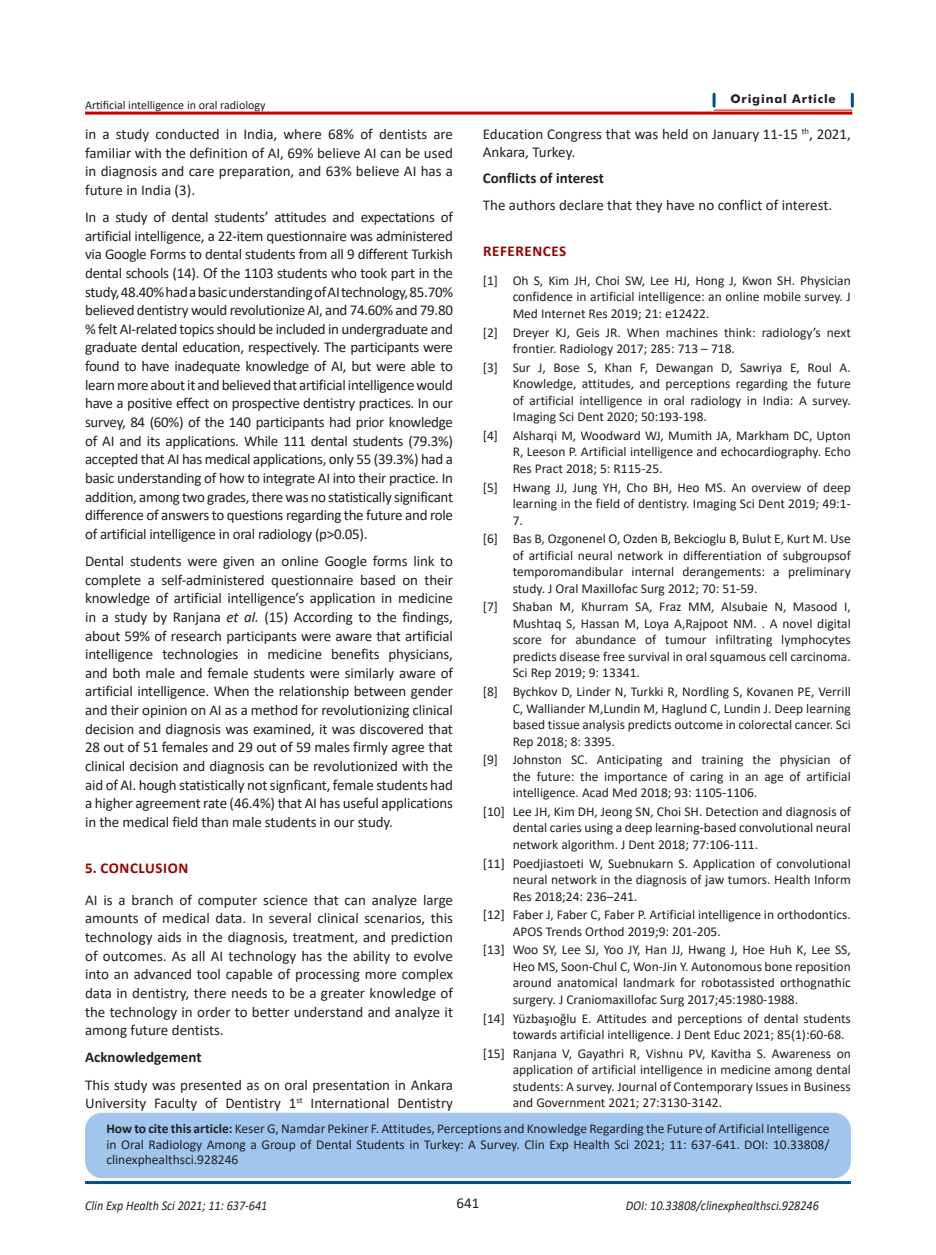
<style>
.page{position:relative;width:936px;height:1255px;background:#fff}
.page>*{position:absolute;margin:0;border:0;box-sizing:border-box;transform-origin:0 0}
.MNormal-TR{font:15px/18.6px "Calibri";color:#231f20;text-align:justify}
.MNormal-TR-2{font:700 15px "Calibri";color:#231f20}
.t1{font:700 15px "Calibri";letter-spacing:.04em;color:#9a0000}
.t2{font:13.5px/16.5px "Calibri";color:#231f20;text-align:justify}
.t3{font:italic 13.5px "Calibri";color:#231f20;scale:.9 1}
.t4{font:12px "Calibri";color:#231f20}
.t5{font:700 12px "Futura BT";letter-spacing:.07em;color:#231f20}
.s1{font-style:italic}
.s2{font-weight:700}
</style>
<div class="page">
<hr style="left:85px;top:1180px;width:765px;height:3px;background:#005090">
<hr style="left:85px;top:112px;width:767px;height:3px;background:#c80000">
<svg style="left:712px;top:94px;width:3px;height:12px"></svg>
<svg style="left:850px;top:94px;width:3px;height:12px"></svg>
<hr style="left:714px;top:110px;width:138px;height:1px;background:#c80000">
<div style="left:85px;top:1112px;width:765px;height:65px;background:#a0c6ee;border-radius:17px"></div>
<p class="t4" style="left:85px;top:97px;width:182px">Artificial intelligence in oral radiology</p>
<p class="MNormal-TR" style="left:85px;top:124px;width:369px">in a study conducted in India, where 68% of dentists are familiar with the definition of AI, 69% believe AI can be used in diagnosis and care preparation, and 63% believe AI has a future in India (3).</p>
<p class="MNormal-TR" style="left:85px;top:207px;width:369px">In a study of dental students’ attitudes and expectations of artificial intelligence, a 22-item questionnaire was administered via Google Forms to dental students from all 9 different Turkish dental schools (14). Of the 1103 students who took part in the study, 48.40% had a basic understanding of AI technology, 85.70% believed dentistry would revolutionize AI, and 74.60% and 79.80 % felt AI-related topics should be included in undergraduate and graduate dental education, respectively. The participants were found to have inadequate knowledge of AI, but were able to learn more about it and believed that artificial intelligence would have a positive effect on prospective dentistry practices. In our survey, 84 (60%) of the 140 participants had prior knowledge of AI and its applications. While 111 dental students (79.3%) accepted that AI has medical applications, only 55 (39.3%) had a basic understanding of how to integrate AI into their practice. In addition, among two grades, there was no statistically significant difference of answers to questions regarding the future and role of artificial intelligence in oral radiology (p&gt;0.05).</p>
<p class="MNormal-TR" style="left:85px;top:551px;width:369px">Dental students were given an online Google forms link to complete a self-administered questionnaire based on their knowledge of artificial intelligence’s application in medicine in a study by Ranjana <span class="s1">et al.</span> (15) According to the findings, about 59% of research participants were aware that artificial intelligence technologies in medicine benefits physicians, and both male and female students were similarly aware of artificial intelligence. When the relationship between gender and their opinion on AI as a method for revolutionizing clinical decision and diagnosis was examined, it was discovered that 28 out of 51 females and 29 out of 59 males firmly agree that clinical decision and diagnosis can be revolutionized with the aid of AI. hough statistically not signficant, female students had a higher agreement rate (46.4%) that AI has useful applications in the medical field than male students in our study.</p>
<h2 class="t1" style="left:85px;top:857px;width:105px">5. CONCLUSION</h2>
<p class="MNormal-TR" style="left:85px;top:890px;width:369px">AI is a branch of computer science that can analyze large amounts of medical data. In several clinical scenarios, this technology aids in the diagnosis, treatment, and prediction of outcomes. As all AI technology has the ability to evolve into an advanced tool capable of processing more complex data in dentistry, there needs to be a greater knowledge of the technology in order to better understand and analyze it among future dentists.</p>
<p class="MNormal-TR-2" style="left:85px;top:1046px;width:118px">Acknowledgement</p>
<p class="MNormal-TR" style="left:85px;top:1074px;width:369px">This study was presented as on oral presentation in Ankara<br>University Faculty of Dentistry 1<sup>st</sup> International Dentistry</p>
<p class="t5" style="left:730px;top:92px;width:107px">Original Article</p>
<p class="MNormal-TR" style="left:483px;top:124px;width:369px;line-height:18px">Education Congress that was held on January 11-15 <sup>th</sup>, 2021,<br>Ankara, Turkey.</p>
<p class="MNormal-TR-2" style="left:483px;top:168px;width:123px">Conflicts of interest</p>
<p class="MNormal-TR" style="left:483px;top:195px;width:351px">The authors declare that they have no conflict of interest.</p>
<h2 class="t1" style="left:483px;top:240px;width:85px">REFERENCES</h2>
<p class="t2" style="left:512px;top:272px;width:340px;text-indent:-30px">[1] Oh S, Kim JH, Choi SW, Lee HJ, Hong J, Kwon SH. Physician confidence in artificial intelligence: an online mobile survey. J Med Internet Res 2019; 21: e12422.</p>
<p class="t2" style="left:512px;top:323px;width:340px;text-indent:-30px">[2] Dreyer KJ, Geis JR. When machines think: radiology’s next frontier. Radiology 2017; 285: 713 – 718.</p>
<p class="t2" style="left:512px;top:359px;width:340px;text-indent:-30px">[3] Sur J, Bose S, Khan F, Dewangan D, Sawriya E, Roul A.<br>Knowledge, attitudes, and perceptions regarding the future of artificial intelligence in oral radiology in India: A survey.<br>Imaging Sci Dent 2020; 50:193-198.</p>
<p class="t2" style="left:512px;top:427px;width:340px;text-indent:-30px">[4] Alsharqi M, Woodward WJ, Mumith JA, Markham DC, Upton R, Leeson P. Artificial intelligence and echocardiography. Echo Res Pract 2018; 5: R115-25.</p>
<p class="t2" style="left:512px;top:478px;width:340px;text-indent:-30px">[5] Hwang JJ, Jung YH, Cho BH, Heo MS. An overview of deep learning in the field of dentistry. Imaging Sci Dent 2019; 49:1- 7.</p>
<p class="t2" style="left:512px;top:530px;width:340px;text-indent:-30px">[6] Bas B, Ozgonenel O, Ozden B, Bekcioglu B, Bulut E, Kurt M. Use of artificial neural network in differentiation of subgroupsof temporomandibular internal derangements: a preliminary study. J Oral Maxillofac Surg 2012; 70: 51-59.</p>
<p class="t2" style="left:512px;top:598px;width:340px;text-indent:-30px">[7] Shaban M, Khurram SA, Fraz MM, Alsubaie N, Masood I, Mushtaq S, Hassan M, Loya A,Rajpoot NM. . A novel digital score for abundance of tumour infiltrating lymphocytes predicts disease free survival in oral squamous cell carcinoma.<br>Sci Rep 2019; 9: 13341.</p>
<p class="t2" style="left:512px;top:683px;width:340px;text-indent:-30px">[8] Bychkov D, Linder N, Turkki R, Nordling S, Kovanen PE, Verrill C, Walliander M,Lundin M, Haglund C, Lundin J. Deep learning based tissue analysis predicts outcome in colorectal cancer. Sci Rep 2018; 8: 3395.</p>
<p class="t2" style="left:512px;top:751px;width:340px;text-indent:-30px">[9] Johnston SC. Anticipating and training the physician of the future: the importance of caring in an age of artificial intelligence. Acad Med 2018; 93: 1105-1106.</p>
<p class="t2" style="left:512px;top:802px;width:340px;text-indent:-30px">[10] Lee JH, Kim DH, Jeong SN, Choi SH. Detection and diagnosis of dental caries using a deep learning-based convolutional neural network algorithm. J Dent 2018; 77:106-111.</p>
<p class="t2" style="left:512px;top:854px;width:340px;text-indent:-30px">[11] Poedjiastoeti W, Suebnukarn S. Application of convolutional neural network in the diagnosis of jaw tumors. Health Inform Res 2018;24: 236–241.</p>
<p class="t2" style="left:512px;top:906px;width:340px;text-indent:-30px">[12] Faber J, Faber C, Faber P. Artificial intelligence in orthodontics.<br>APOS Trends Orthod 2019;9: 201-205.</p>
<p class="t2" style="left:512px;top:941px;width:340px;text-indent:-30px">[13] Woo SY, Lee SJ, Yoo JY, Han JJ, Hwang J, Hoe Huh K, Lee SS, Heo MS, Soon-Chul C, Won-Jin Y. Autonomous bone reposition around anatomical landmark for robotassisted orthognathic surgery. J Craniomaxillofac Surg 2017;45:1980‐1988.</p>
<p class="t2" style="left:512px;top:1009px;width:340px;text-indent:-30px">[14] Yüzbaşıoğlu E. Attitudes and perceptions of dental students towards artificial intelligence. J Dent Educ 2021; 85(1):60-68.</p>
<p class="t2" style="left:512px;top:1044px;width:340px;text-indent:-30px">[15] Ranjana V, Gayathri R, Vishnu PV, Kavitha S. Awareness on application of artificial intelligence in medicine among dental students: A survey. Journal of Contemporary Issues in Business and Government 2021; 27:3130-3142.</p>
<p class="t2" style="left:106px;top:1120px;width:724px;line-height:15.3px"><span class="s2">How to cite this article:</span> Keser G, Namdar Pekiner F. Attitudes, Perceptions and Knowledge Regarding the Future of Artificial Intelligence in Oral Radiology Among a Group of Dental Students in Turkey: A Survey. Clin Exp Health Sci 2021; 11: 637-641. DOI: 10.33808/ clinexphealthsci.928246</p>
<p class="t3" style="left:85px;top:1196px;width:204px">Clin Exp Health Sci 2021; 11: 637-641</p>
<p class="MNormal-TR" style="left:456px;top:1193px;width:24px">641</p>
<p class="t3" style="left:625px;top:1196px;width:216px">DOI: 10.33808/clinexphealthsci.928246</p>
</div>
